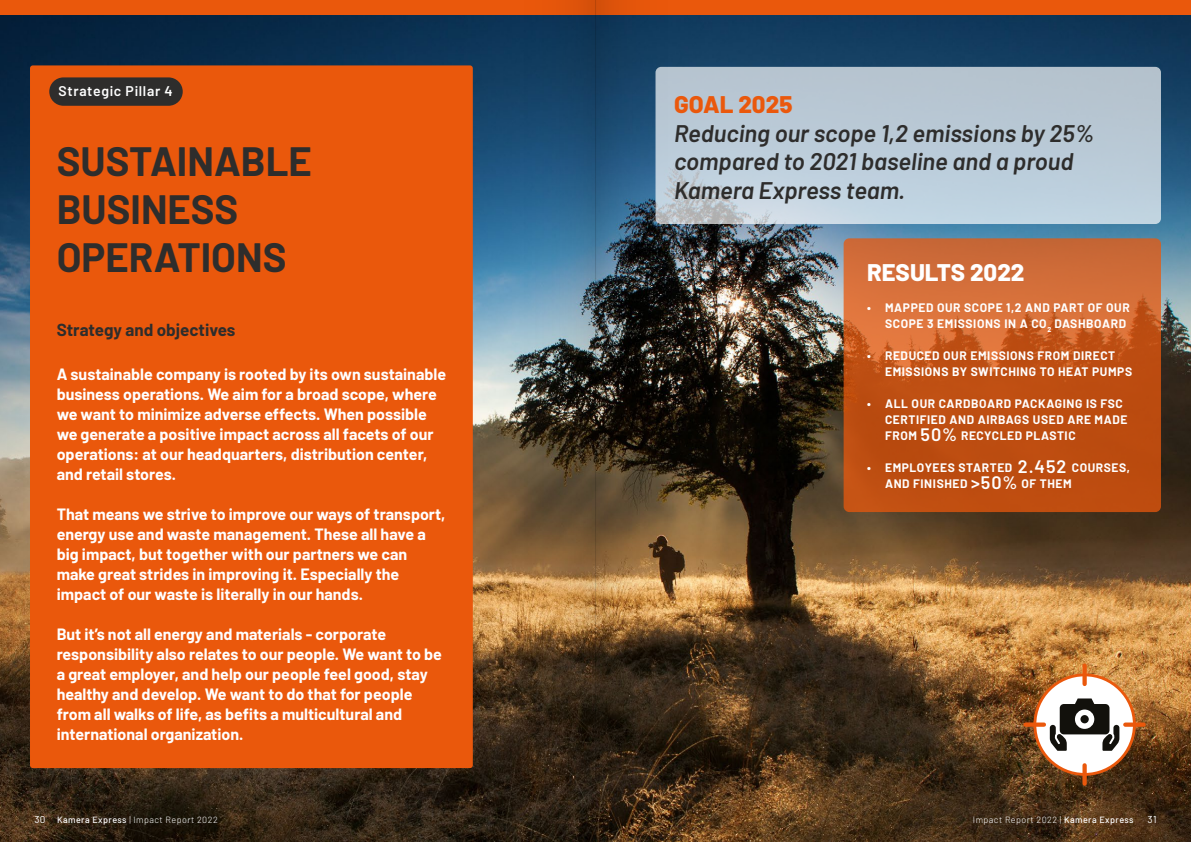
<style>
.page{position:relative;width:1191px;height:842px;background:#fff}
.page>*{position:absolute;margin:0;border:0;box-sizing:border-box;transform-origin:0 0}
.t1{font:700 40px/48px "Barlow";color:#2e2d2c}
.t2{font:italic 600 24px/28.8px "Barlow";color:#2e2d2c}
.t3{font:800 24px "Barlow";color:#fff}
.t4{font:800 24px "Barlow";color:#ea580c}
.t5{font:700 17px "Barlow";color:#2e2d2c}
.t6{font:700 16px/20px "Barlow";color:#fff}
.t7{font:600 14px "Barlow";letter-spacing:.05em;color:#fff}
.t8{font:700 12px/16px "Barlow";letter-spacing:.05em;color:#fff}
.t9{font:10px "Barlow";color:#fff}
.t10{font:300 9px "Barlow";letter-spacing:.05em;color:#fff}
.s1{font-weight:600;font-size:18px}
.s2{font-weight:400;font-size:10px}
.s3{font-weight:500}
</style>
<div class="page">
<img style="left:0;top:14px;width:1191px;height:828px">
<div style="left:30px;top:65px;width:443px;height:703px;background:#ea580c;border-radius:3px"></div>
<div style="left:655px;top:67px;width:506px;height:157px;background:linear-gradient(to bottom,#b3c1cc,#c3d6e4);border-radius:6px"></div>
<svg style="left:843px;top:238px;width:318px;height:274px;background:#c55920"></svg>
<div style="left:0;top:0;width:1191px;height:14px;background:#ea580c"></div>
<div style="left:1034px;top:675px;width:100px;height:99px;background:#fff;border-radius:50%"></div>
<div style="left:1033px;top:673px;width:102px;height:103px;border:3px solid #ea580c;border-radius:50%"></div>
<svg style="left:1049px;top:698px;width:70px;height:53px"></svg>
<svg style="left:1082px;top:665px;width:4px;height:19px"></svg>
<div style="left:1125px;top:722px;width:18px;height:5px;background:#ea580c"></div>
<svg style="left:1082px;top:765px;width:4px;height:19px"></svg>
<div style="left:1025px;top:722px;width:19px;height:5px;background:#ea580c"></div>
<div style="left:49px;top:77px;width:134px;height:29px;background:#2e2d2c;border-radius:14px"></div>
<img style="left:446px;top:0;width:149px;height:842px">
<img style="left:595px;top:0;width:149px;height:842px">
<p class="t7" style="left:59px;top:81px;width:116px">Strategic Pillar 4</p>
<h1 class="t1" style="left:57px;top:135px;width:257px">SUSTAINABLE<br>BUSINESS<br>OPERATIONS</h1>
<p class="t5" style="left:57px;top:317px;width:180px">Strategy and objectives</p>
<p class="t6" style="left:57px;top:363px;width:391px">A sustainable company is rooted by its own sustainable business operations. We aim for a broad scope, where we want to minimize adverse effects. When possible we generate a positive impact across all facets of our operations: at our headquarters, distribution center, and retail stores.</p>
<p class="t6" style="left:57px;top:503px;width:390px">That means we strive to improve our ways of transport, energy use and waste management. These all have a big impact, but together with our partners we can make great strides in improving it. Especially the impact of our waste is literally in our hands.</p>
<p class="t6" style="left:57px;top:623px;width:387px">But it’s not all energy and materials - corporate responsibility also relates to our people. We want to be a great employer, and help our people feel good, stay healthy and develop. We want to do that for people from all walks of life, as befits a multicultural and international organization.</p>
<h2 class="t4" style="left:674px;top:86px;width:120px">GOAL 2025</h2>
<h2 class="t2" style="left:674px;top:117px;width:421px">Reducing our scope 1,2 emissions by 25% compared to 2021 baseline and a proud<br>Kamera Express team.</h2>
<h2 class="t3" style="left:867px;top:255px;width:159px">RESULTS 2022</h2>
<p class="t8" style="left:885px;top:299px;width:246px;text-indent:-18px">• MAPPED OUR SCOPE 1,2 AND PART OF OUR<br>SCOPE 3 EMISSIONS IN A CO<sub>2</sub> DASHBOARD</p>
<p class="t8" style="left:885px;top:347px;width:248px;text-indent:-18px">• REDUCED OUR EMISSIONS FROM DIRECT<br>EMISSIONS BY SWITCHING TO HEAT PUMPS</p>
<p class="t8" style="left:885px;top:395px;width:244px;text-indent:-18px">• ALL OUR CARDBOARD PACKAGING IS FSC<br>CERTIFIED AND AIRBAGS USED ARE MADE<br>FROM <span class="s1">50%</span> RECYCLED PLASTIC</p>
<p class="t8" style="left:885px;top:459px;width:246px;text-indent:-18px">• EMPLOYEES STARTED <span class="s1">2.452</span> COURSES,<br>AND FINISHED <span class="s1">&gt;50%</span> OF THEM</p>
<p class="t10" style="left:34px;top:813px;width:185px"><span class="s2">30</span> <span class="s3">Kamera Express</span> | Impact Report 2022</p>
<p class="t10" style="left:973px;top:813px;width:162px">Impact Report 2022 | <span class="s3">Kamera Express</span></p>
<p class="t9" style="left:1147px;top:812px;width:11px">31</p>
</div>
